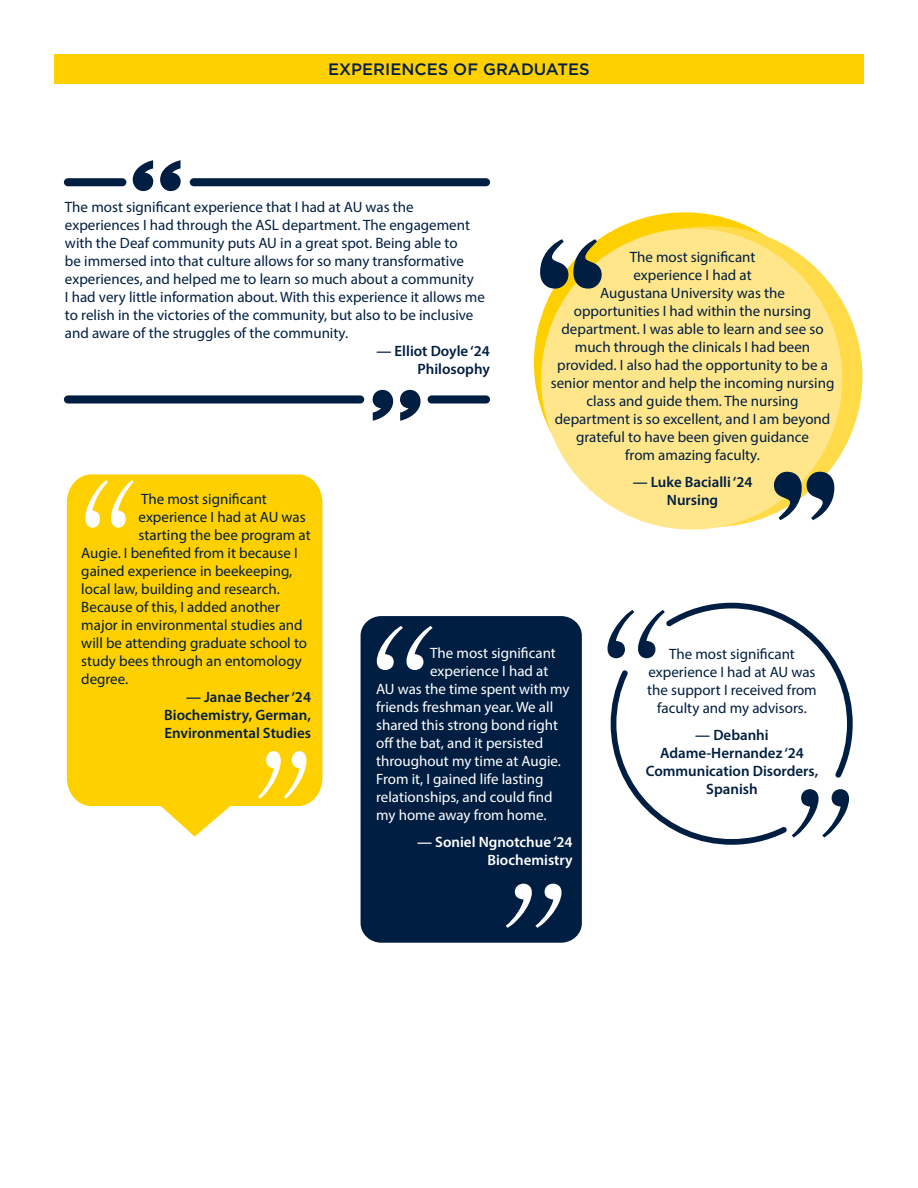
<style>
.page{position:relative;width:918px;height:1188px;background:#fff}
.page>*{position:absolute;margin:0;border:0;box-sizing:border-box;transform-origin:0 0}
.t1{font:500 16.5px "Gotham";color:#001e41}
.t2{font:15px/18px "Myriad Pro";color:#001e41}
.t3{font:15px "Myriad Pro";color:#fff}
.t4{font:600 15px "Myriad Pro";color:#001e41}
.t5{font:600 15px "Myriad Pro";color:#fff}
</style>
<div class="page">
<svg style="left:608px;top:603px;width:245px;height:242px"></svg>
<div style="left:54px;top:54px;width:810px;height:30px;background:#ffd000"></div>
<svg style="left:67px;top:474px;width:255px;height:363px;background:#ffd415"></svg>
<svg style="left:85px;top:480px;width:49px;height:48px"></svg>
<svg style="left:258px;top:751px;width:49px;height:48px"></svg>
<svg style="left:133px;top:160px;width:20px;height:31px"></svg>
<svg style="left:160px;top:160px;width:21px;height:31px"></svg>
<svg style="left:400px;top:390px;width:21px;height:31px"></svg>
<svg style="left:373px;top:390px;width:20px;height:31px"></svg>
<div style="left:190px;top:178px;width:300px;height:8px;background:#001e41;border-radius:4px"></div>
<div style="left:64px;top:178px;width:62px;height:8px;background:#001e41;border-radius:4px"></div>
<div style="left:64px;top:395px;width:300px;height:9px;background:#001e41;border-radius:4px"></div>
<div style="left:428px;top:395px;width:62px;height:9px;background:#001e41;border-radius:4px"></div>
<div style="left:534px;top:212px;width:301px;height:301px;background:#ffd000;border-radius:50%"></div>
<div style="left:561px;top:226px;width:301px;height:301px;background:#ffdb49;border-radius:50%"></div>
<div style="left:541px;top:229px;width:301px;height:301px;background:#ffe68b;border-radius:50%"></div>
<svg style="left:540px;top:239px;width:62px;height:50px"></svg>
<svg style="left:774px;top:472px;width:60px;height:48px"></svg>
<div style="left:361px;top:616px;width:221px;height:327px;background:#001e41;border-radius:20px"></div>
<svg style="left:377px;top:626px;width:56px;height:44px"></svg>
<svg style="left:506px;top:884px;width:56px;height:44px"></svg>
<p class="t1" style="left:328px;top:58px;width:263px">EXPERIENCES OF GRADUATES</p>
<p class="t2" style="left:65px;top:198px;width:410px">The most significant experience that I had at AU was the experiences I had through the ASL department. The engagement with the Deaf community puts AU in a great spot. Being able to be immersed into that culture allows for so many transformative experiences, and helped me to learn so much about a community</p>
<p class="t2" style="left:65px;top:288px;width:421px">I had very little information about. With this experience it allows me to relish in the victories of the community, but also to be inclusive and aware of the struggles of the community.</p>
<p class="t4" style="left:376px;top:341px;width:115px">— Elliot Doyle ‘24</p>
<p class="t4" style="left:417px;top:359px;width:74px">Philosophy</p>
<p class="t2" style="left:630px;top:248px;width:127px">The most significant</p>
<p class="t2" style="left:633px;top:266px;width:120px">experience I had at</p>
<p class="t2" style="left:600px;top:284px;width:186px">Augustana University was the</p>
<p class="t2" style="left:562px;top:302px;width:264px;text-align:center">opportunities I had within the nursing department. I was able to learn and see so</p>
<p class="t2" style="left:575px;top:338px;width:237px">much through the clinicals I had been</p>
<p class="t2" style="left:551px;top:356px;width:285px;text-align:center">provided. I also had the opportunity to be a senior mentor and help the incoming nursing class and guide them. The nursing</p>
<p class="t2" style="left:555px;top:410px;width:277px;text-align:center">department is so excellent, and I am beyond grateful to have been given guidance</p>
<p class="t2" style="left:625px;top:446px;width:136px">from amazing faculty.</p>
<p class="t4" style="left:633px;top:472px;width:121px">— Luke Bacialli ‘24</p>
<p class="t4" style="left:667px;top:490px;width:53px">Nursing</p>
<p class="t2" style="left:141px;top:489px;width:127px">The most significant</p>
<p class="t2" style="left:139px;top:507px;width:169px">experience I had at AU was</p>
<p class="t2" style="left:139px;top:525px;width:174px">starting the bee program at</p>
<p class="t2" style="left:81px;top:543px;width:218px">Augie. I benefited from it because I</p>
<p class="t2" style="left:81px;top:561px;width:212px">gained experience in beekeeping,</p>
<p class="t2" style="left:81px;top:579px;width:227px">local law, building and research.<br>Because of this, I added another major in environmental studies and will be attending graduate school to study bees through an entomology degree.</p>
<p class="t4" style="left:186px;top:687px;width:126px">— Janae Becher ‘24</p>
<p class="t4" style="left:164px;top:705px;width:148px">Biochemistry, German,</p>
<p class="t4" style="left:164px;top:723px;width:148px">Environmental Studies</p>
<p class="t3" style="left:430px;top:644px;width:127px">The most significant</p>
<p class="t3" style="left:430px;top:662px;width:120px">experience I had at</p>
<p class="t3" style="left:376px;top:680px;width:195px">AU was the time spent with my</p>
<p class="t3" style="left:376px;top:698px;width:179px">friends freshman year. We all</p>
<p class="t3" style="left:376px;top:716px;width:183px">shared this strong bond right</p>
<p class="t3" style="left:376px;top:734px;width:169px">off the bat, and it persisted</p>
<p class="t3" style="left:376px;top:752px;width:186px">throughout my time at Augie.</p>
<p class="t3" style="left:376px;top:770px;width:169px">From it, I gained life lasting</p>
<p class="t3" style="left:376px;top:788px;width:178px">relationships, and could find</p>
<p class="t3" style="left:376px;top:806px;width:172px">my home away from home.</p>
<p class="t5" style="left:417px;top:833px;width:157px">— Soniel Ngnotchue ‘24</p>
<p class="t5" style="left:487px;top:851px;width:87px">Biochemistry</p>
<p class="t2" style="left:669px;top:645px;width:127px">The most significant</p>
<p class="t2" style="left:648px;top:663px;width:169px">experience I had at AU was</p>
<p class="t2" style="left:647px;top:681px;width:171px">the support I received from</p>
<p class="t2" style="left:657px;top:699px;width:151px">faculty and my advisors.</p>
<p class="t4" style="left:695px;top:726px;width:75px">— Debanhi</p>
<p class="t4" style="left:660px;top:744px;width:145px">Adame-Hernandez ‘24</p>
<p class="t4" style="left:646px;top:762px;width:174px">Communication Disorders,</p>
<p class="t4" style="left:706px;top:780px;width:53px">Spanish</p>
</div>
